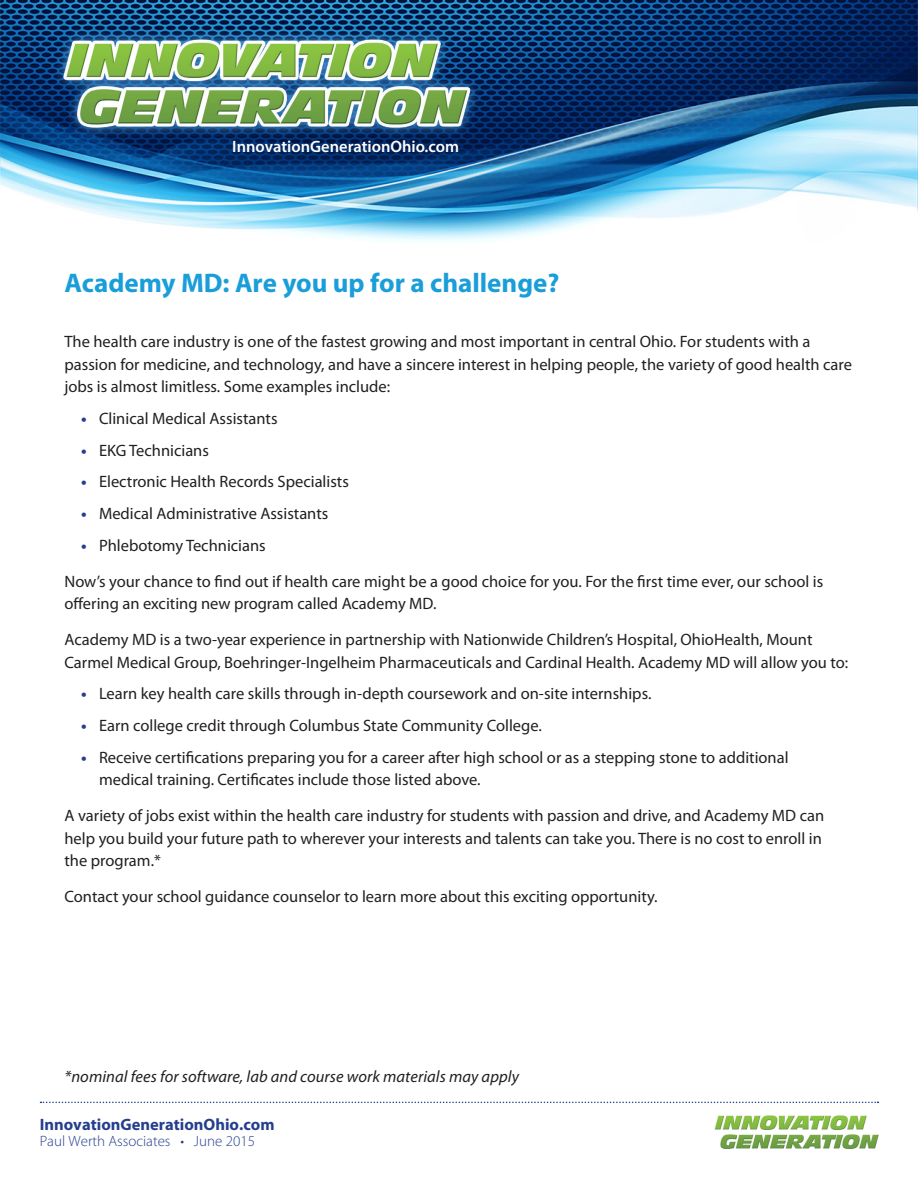
<style>
.page{position:relative;width:918px;height:1188px;background:#fff}
.page>*{position:absolute;margin:0;border:0;box-sizing:border-box;transform-origin:0 0}
.t1{font:700 27px "Myriad Pro";color:#199eda}
.t2{font:16.5px/22.5px "Myriad Pro";color:#231f20}
.t3{font:italic 16.5px "Myriad Pro";letter-spacing:.005em;color:#231f20}
.t4{font:700 16.5px "Myriad Pro";color:#253f8e}
.t5{font:600 16.5px "Myriad Pro";color:#fff}
.t6{font:300 15px "Myriad Pro";color:#253f8e}
.s1{font-weight:700;color:#253f8e}
</style>
<div class="page">
<img style="left:0;top:0;width:918px;height:242px">
<img style="left:51px;top:11px;width:431px;height:145px">
<img style="left:708px;top:1101px;width:172px;height:48px">
<svg style="left:40px;top:1102px;width:839px;height:1px"></svg>
<p class="t5" style="left:232px;top:136px;width:228px">InnovationGenerationOhio.com</p>
<p class="t1" style="left:64px;top:266px;width:496px">Academy MD: Are you up for a challenge?</p>
<p class="t2" style="left:64px;top:330px;width:789px">The health care industry is one of the fastest growing and most important in central Ohio. For students with a passion for medicine, and technology, and have a sincere interest in helping people, the variety of good health care jobs is almost limitless. Some examples include:</p>
<p class="t2" style="left:81px;top:407px;width:198px"><span class="s1">•</span> Clinical Medical Assistants</p>
<p class="t2" style="left:81px;top:438px;width:130px"><span class="s1">•</span> EKG Technicians</p>
<p class="t2" style="left:81px;top:470px;width:269px"><span class="s1">•</span> Electronic Health Records Specialists</p>
<p class="t2" style="left:81px;top:502px;width:249px"><span class="s1">•</span> Medical Administrative Assistants</p>
<p class="t2" style="left:81px;top:534px;width:186px"><span class="s1">•</span> Phlebotomy Technicians</p>
<p class="t2" style="left:64px;top:570px;width:760px">Now’s your chance to find out if health care might be a good choice for you. For the first time ever, our school is offering an exciting new program called Academy MD.</p>
<p class="t2" style="left:64px;top:628px;width:785px">Academy MD is a two-year experience in partnership with Nationwide Children’s Hospital, OhioHealth, Mount<br>Carmel Medical Group, Boehringer-Ingelheim Pharmaceuticals and Cardinal Health. Academy MD will allow you to:</p>
<p class="t2" style="left:81px;top:682px;width:572px"><span class="s1">•</span> Learn key health care skills through in-depth coursework and on-site internships.</p>
<p class="t2" style="left:81px;top:714px;width:462px"><span class="s1">•</span> Earn college credit through Columbus State Community College.</p>
<p class="t2" style="left:99px;top:746px;width:691px;text-indent:-18px"><span class="s1">•</span> Receive certifications preparing you for a career after high school or as a stepping stone to additional medical training. Certificates include those listed above.</p>
<p class="t2" style="left:64px;top:804px;width:761px">A variety of jobs exist within the health care industry for students with passion and drive, and Academy MD can help you build your future path to wherever your interests and talents can take you. There is no cost to enroll in the program.*</p>
<p class="t2" style="left:64px;top:885px;width:595px">Contact your school guidance counselor to learn more about this exciting opportunity.</p>
<p class="t3" style="left:64px;top:1066px;width:456px">*nominal fees for software, lab and course work materials may apply</p>
<p class="t4" style="left:40px;top:1114px;width:236px">InnovationGenerationOhio.com</p>
<p class="t6" style="left:40px;top:1132px;width:217px">Paul Werth Associates • June 2015</p>
</div>
